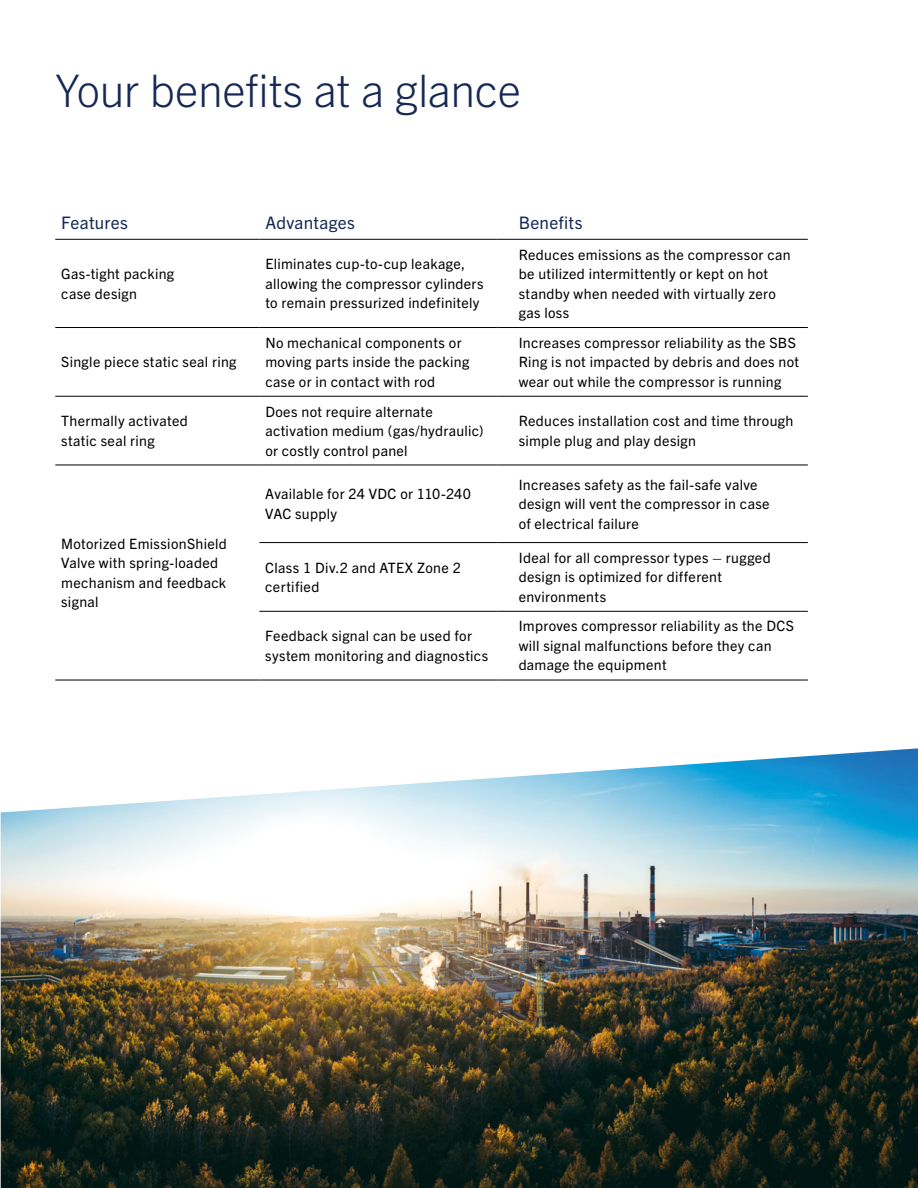
<style>
.page{position:relative;width:918px;height:1188px;background:#fff}
.page>*{position:absolute;margin:0;border:0;box-sizing:border-box;transform-origin:0 0}
.t1{font:300 45px "Trade Gothic Next LT Pro";letter-spacing:-.01em;color:#162954}
.t2{font:17.25px "Trade Gothic Next LT Pro";letter-spacing:.015em;color:#162954}
.t3{font:14.25px/19.5px "Trade Gothic Next LT Pro";letter-spacing:.025em;color:#000}
</style>
<div class="page">
<img style="left:1px;top:748px;width:917px;height:440px">
<hr style="left:55px;top:239px;width:204px;height:1px;background:#000">
<hr style="left:259px;top:239px;width:238px;height:1px;background:#000">
<hr style="left:497px;top:239px;width:311px;height:1px;background:#000">
<hr style="left:55px;top:327px;width:204px;height:1px;background:#000">
<hr style="left:259px;top:327px;width:238px;height:1px;background:#000">
<hr style="left:497px;top:327px;width:311px;height:1px;background:#000">
<hr style="left:55px;top:396px;width:204px;height:1px;background:#000">
<hr style="left:259px;top:396px;width:238px;height:1px;background:#000">
<hr style="left:497px;top:396px;width:311px;height:1px;background:#000">
<hr style="left:55px;top:465px;width:204px;height:1px;background:#000">
<hr style="left:259px;top:465px;width:238px;height:1px;background:#000">
<hr style="left:497px;top:465px;width:311px;height:1px;background:#000">
<hr style="left:259px;top:542px;width:238px;height:1px;background:#000">
<hr style="left:497px;top:542px;width:311px;height:1px;background:#000">
<hr style="left:259px;top:611px;width:238px;height:1px;background:#000">
<hr style="left:497px;top:611px;width:311px;height:1px;background:#000">
<hr style="left:55px;top:680px;width:204px;height:1px;background:#000">
<hr style="left:259px;top:680px;width:238px;height:1px;background:#000">
<hr style="left:497px;top:680px;width:311px;height:1px;background:#000">
<h1 class="t1" style="left:55px;top:59px;width:467px">Your benefits at a glance</h1>
<p class="t2" style="left:61px;top:211px;width:68px">Features</p>
<p class="t2" style="left:265px;top:211px;width:91px">Advantages</p>
<p class="t2" style="left:519px;top:211px;width:65px">Benefits</p>
<p class="t3" style="left:61px;top:263px;width:115px">Gas-tight packing case design</p>
<p class="t3" style="left:265px;top:254px;width:220px">Eliminates cup-to-cup leakage, allowing the compressor cylinders to remain pressurized indefinitely</p>
<p class="t3" style="left:519px;top:244px;width:273px">Reduces emissions as the compressor can be utilized intermittently or kept on hot standby when needed with virtually zero gas loss</p>
<p class="t3" style="left:61px;top:351px;width:177px">Single piece static seal ring</p>
<p class="t3" style="left:265px;top:332px;width:206px">No mechanical components or moving parts inside the packing case or in contact with rod</p>
<p class="t3" style="left:519px;top:332px;width:282px">Increases compressor reliability as the SBS<br>Ring is not impacted by debris and does not wear out while the compressor is running</p>
<p class="t3" style="left:61px;top:410px;width:128px">Thermally activated static seal ring</p>
<p class="t3" style="left:265px;top:401px;width:220px">Does not require alternate activation medium (gas/hydraulic) or costly control panel</p>
<p class="t3" style="left:519px;top:410px;width:276px">Reduces installation cost and time through simple plug and play design</p>
<p class="t3" style="left:61px;top:533px;width:167px">Motorized EmissionShield<br>Valve with spring-loaded mechanism and feedback signal</p>
<p class="t3" style="left:265px;top:484px;width:207px">Available for 24 VDC or 110-240<br>VAC supply</p>
<p class="t3" style="left:519px;top:474px;width:252px">Increases safety as the fail-safe valve design will vent the compressor in case of electrical failure</p>
<p class="t3" style="left:265px;top:557px;width:197px">Class 1 Div.2 and ATEX Zone 2 certified</p>
<p class="t3" style="left:519px;top:547px;width:254px">Ideal for all compressor types – rugged design is optimized for different environments</p>
<p class="t3" style="left:265px;top:625px;width:224px">Feedback signal can be used for system monitoring and diagnostics</p>
<p class="t3" style="left:519px;top:616px;width:277px">Improves compressor reliability as the DCS will signal malfunctions before they can damage the equipment</p>
</div>
